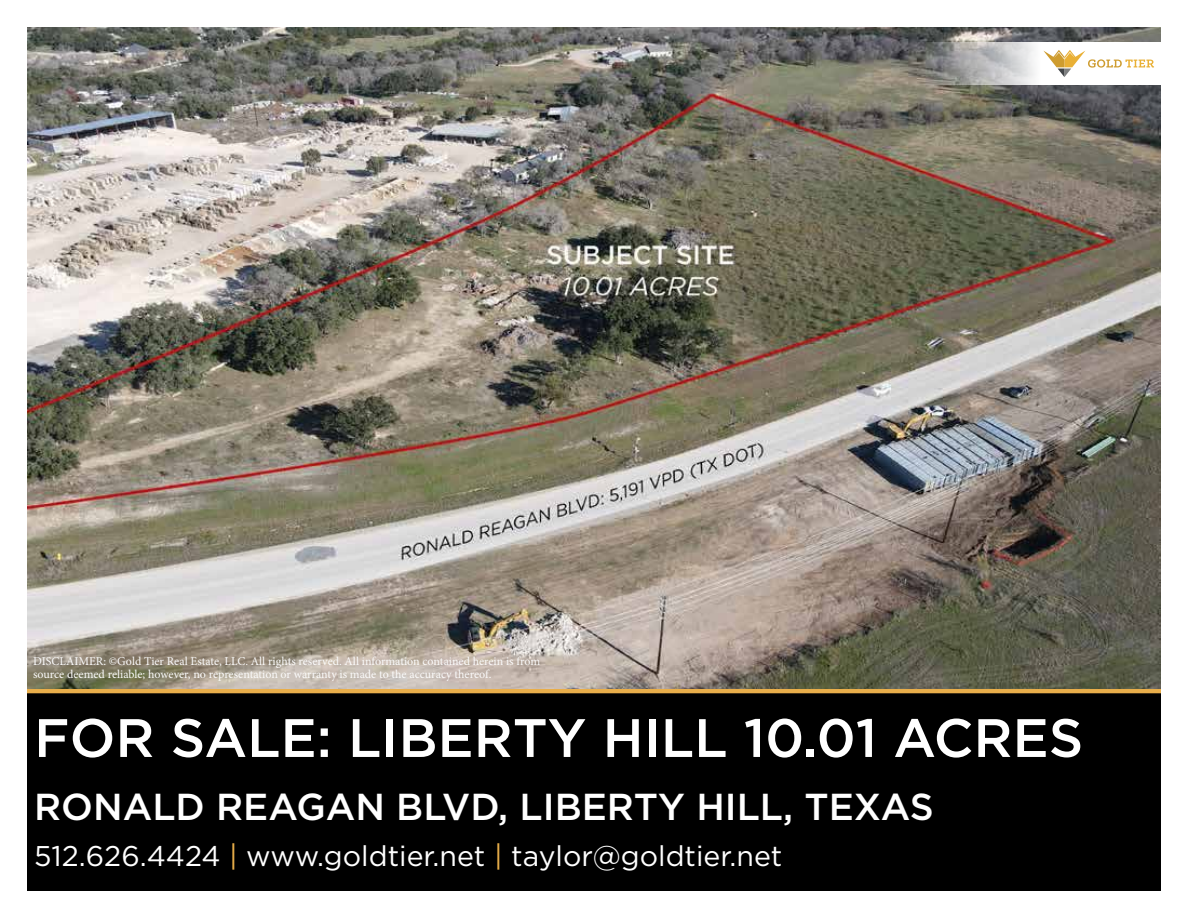
<style>
.page{position:relative;width:1188px;height:918px;background:#fff}
.page>*{position:absolute;margin:0;border:0;box-sizing:border-box;transform-origin:0 0}
.t1{font:500 54px "Gotham Pro";color:#fff}
.t2{font:500 37.5px "Gotham Pro";color:#fff}
.t3{font:28.5px "Gotham Pro";color:#fff}
.t4{font:12px/13.5px "Minion Pro";color:#fbfbfb}
.s1{color:#e9ae4a}
</style>
<div class="page">
<div style="left:27px;top:692px;width:1134px;height:199px;background:#000"></div>
<hr style="left:27px;top:689px;width:1134px;height:4px;background:#e9ae4a">
<img style="left:27px;top:27px;width:1134px;height:661px">
<svg style="left:915px;top:42px;width:246px;height:43px"></svg>
<svg style="left:1044px;top:50px;width:110px;height:27px"></svg>
<p class="t4" style="left:33px;top:654px;width:509px">DISCLAIMER: ©Gold Tier Real Estate, LLC. All rights reserved. All information contained herein is from source deemed reliable; however, no representation or warranty is made to the accuracy thereof.</p>
<h1 class="t1" style="left:34px;top:707px;width:1051px">FOR SALE: LIBERTY HILL 10.01 ACRES</h1>
<h2 class="t2" style="left:34px;top:785px;width:901px">RONALD REAGAN BLVD, LIBERTY HILL, TEXAS</h2>
<h3 class="t3" style="left:34px;top:840px;width:750px">512.626.4424 <span class="s1">|</span> www.goldtier.net <span class="s1">|</span> taylor@goldtier.net</h3>
</div>
